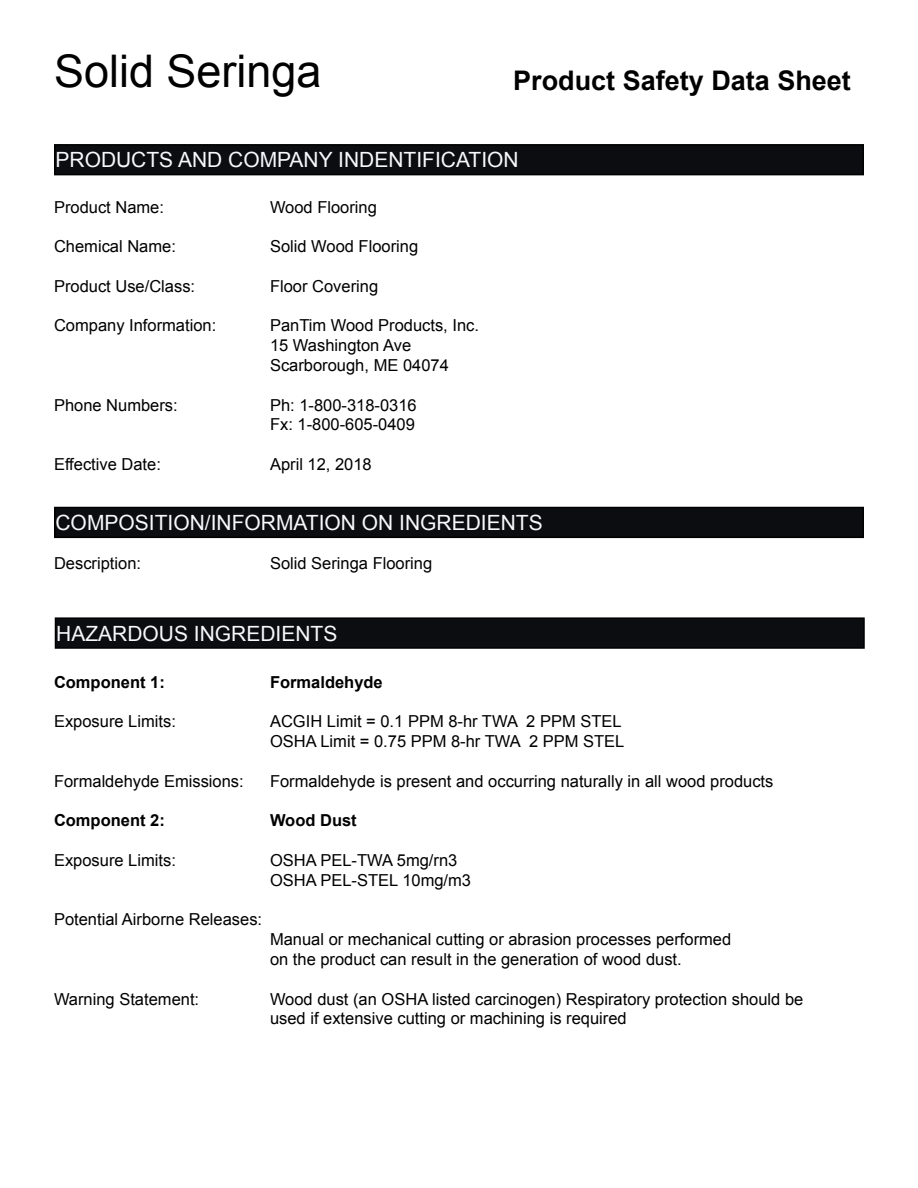
<style>
.page{position:relative;width:918px;height:1188px;background:#fff}
.page>*{position:absolute;margin:0;border:0;box-sizing:border-box;transform-origin:0 0}
.t1{font:45px "Arial";color:#000}
.t2{font:700 27px "Arial";color:#000}
.t3{font:21px "Arial";color:#f7f8f9}
.t4{font:16.5px/19.8px "Arial";color:#000}
.t5{font:700 16.5px "Arial";color:#000}
</style>
<div class="page">
<div style="left:55px;top:145px;width:808px;height:30px;background:#0c0d10"></div>
<div style="left:54px;top:144px;width:810px;height:31px;border:2px solid #000"></div>
<div style="left:55px;top:508px;width:808px;height:29px;background:#0c0d10"></div>
<div style="left:54px;top:507px;width:810px;height:31px;border:2px solid #000"></div>
<div style="left:56px;top:618px;width:808px;height:30px;background:#0c0d10"></div>
<div style="left:55px;top:617px;width:810px;height:32px;border:2px solid #000"></div>
<h1 class="t1" style="left:54px;top:41px;width:269px">Solid Seringa</h1>
<h2 class="t2" style="left:513px;top:63px;width:339px">Product Safety Data Sheet</h2>
<p class="t3" style="left:56px;top:146px;width:465px">PRODUCTS AND COMPANY INDENTIFICATION</p>
<p class="t4" style="left:54px;top:197px;width:112px">Product Name:</p>
<p class="t4" style="left:270px;top:197px;width:108px">Wood Flooring</p>
<p class="t4" style="left:54px;top:237px;width:123px">Chemical Name:</p>
<p class="t4" style="left:270px;top:237px;width:150px">Solid Wood Flooring</p>
<p class="t4" style="left:54px;top:276px;width:143px">Product Use/Class:</p>
<p class="t4" style="left:270px;top:276px;width:110px">Floor Covering</p>
<p class="t4" style="left:54px;top:316px;width:164px">Company Information:</p>
<p class="t4" style="left:270px;top:316px;width:211px">PanTim Wood Products, Inc.<br>15 Washington Ave<br>Scarborough, ME 04074</p>
<p class="t4" style="left:54px;top:395px;width:125px">Phone Numbers:</p>
<p class="t4" style="left:270px;top:395px;width:148px">Ph: 1-800-318-0316<br>Fx: 1-800-605-0409</p>
<p class="t4" style="left:54px;top:454px;width:108px">Effective Date:</p>
<p class="t4" style="left:270px;top:454px;width:103px">April 12, 2018</p>
<p class="t3" style="left:56px;top:509px;width:489px">COMPOSITION/INFORMATION ON INGREDIENTS</p>
<p class="t4" style="left:54px;top:553px;width:89px">Description:</p>
<p class="t4" style="left:270px;top:553px;width:164px">Solid Seringa Flooring</p>
<p class="t3" style="left:56px;top:620px;width:283px">HAZARDOUS INGREDIENTS</p>
<p class="t5" style="left:54px;top:671px;width:112px">Component 1:</p>
<p class="t5" style="left:270px;top:671px;width:114px">Formaldehyde</p>
<p class="t4" style="left:54px;top:712px;width:123px">Exposure Limits:</p>
<p class="t4" style="left:270px;top:712px;width:356px">ACGIH Limit = 0.1 PPM 8-hr TWA 2 PPM STEL<br>OSHA Limit = 0.75 PPM 8-hr TWA 2 PPM STEL</p>
<p class="t4" style="left:54px;top:771px;width:191px">Formaldehyde Emissions:</p>
<p class="t4" style="left:270px;top:771px;width:505px">Formaldehyde is present and occurring naturally in all wood products</p>
<p class="t5" style="left:54px;top:810px;width:112px">Component 2:</p>
<p class="t5" style="left:270px;top:810px;width:88px">Wood Dust</p>
<p class="t4" style="left:54px;top:850px;width:123px">Exposure Limits:</p>
<p class="t4" style="left:270px;top:850px;width:203px">OSHA PEL-TWA 5mg/rn3<br>OSHA PEL-STEL 10mg/m3</p>
<p class="t4" style="left:54px;top:910px;width:210px">Potential Airborne Releases:</p>
<p class="t4" style="left:270px;top:930px;width:463px">Manual or mechanical cutting or abrasion processes performed on the product can result in the generation of wood dust.</p>
<p class="t4" style="left:54px;top:989px;width:147px">Warning Statement:</p>
<p class="t4" style="left:270px;top:989px;width:535px">Wood dust (an OSHA listed carcinogen) Respiratory protection should be used if extensive cutting or machining is required</p>
</div>
